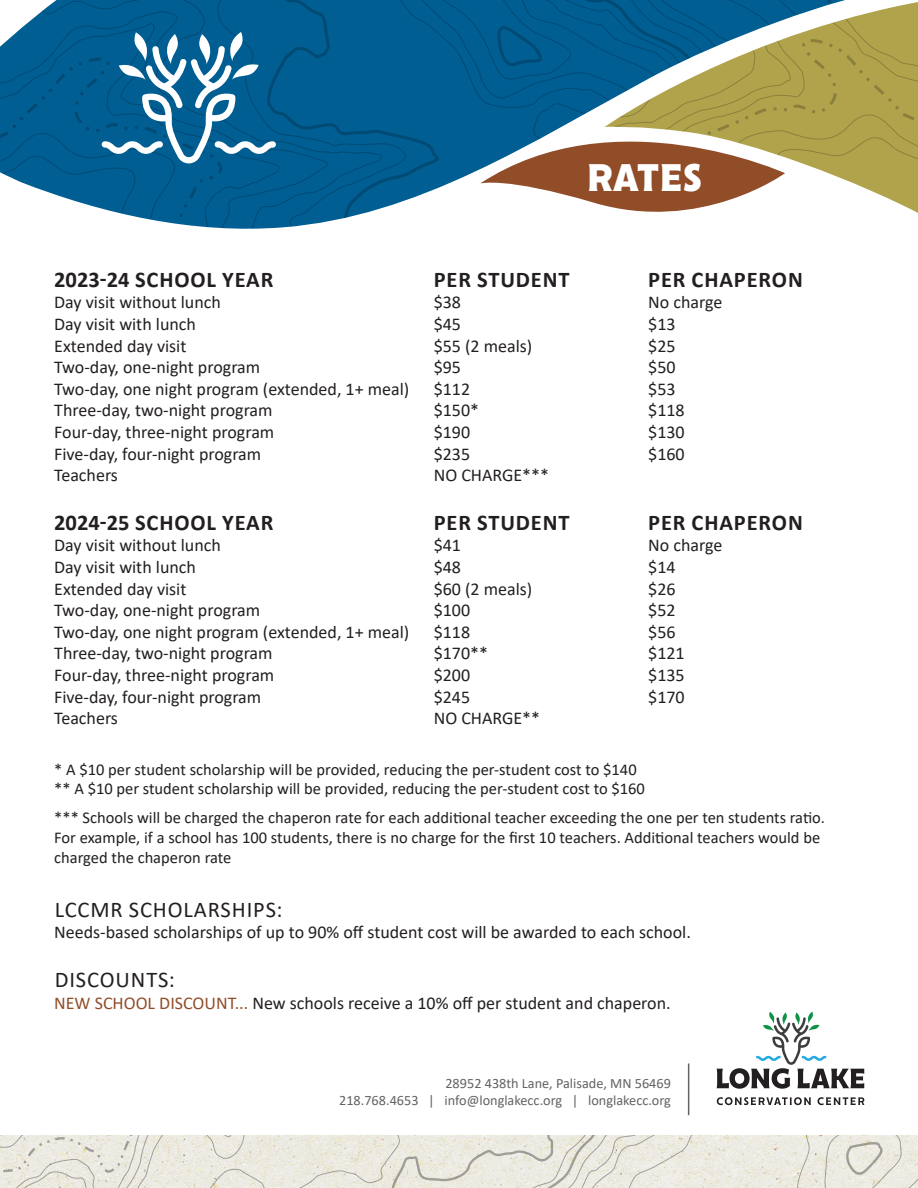
<style>
.page{position:relative;width:918px;height:1188px;background:#fff}
.page>*{position:absolute;margin:0;border:0;box-sizing:border-box;transform-origin:0 0}
.t1{font:700 42.9px "Cenzo Flare";letter-spacing:-.005em;color:#fff}
.t2{font:700 22.5px "Calibri";letter-spacing:.04em;color:#231f20}
.t3{font:22.5px "Calibri";letter-spacing:.04em;color:#231f20}
.t4{font:18px "Calibri";color:#231f20}
.t5{font:16.5px/19.8px "Calibri";color:#231f20}
.t6{font:14.25px/17.1px "Calibri";color:#636366;text-align:right}
.s1{color:#914c28}
</style>
<div class="page">
<svg style="left:17px;top:0;width:291px;height:228px;background:#0b6496"></svg>
<svg style="left:308px;top:0;width:297px;height:225px;background:#176b9b"></svg>
<svg style="left:0;top:1135px;width:918px;height:53px;background:#e8e6dc"></svg>
<svg style="left:605px;top:0;width:240px;height:2px"></svg>
<svg style="left:480px;top:38px;width:125px;height:187px"></svg>
<svg style="left:605px;top:2px;width:313px;height:211px"></svg>
<hr style="left:688px;top:1064px;width:1px;height:51px;background:#636366">
<svg style="left:717px;top:1012px;width:147px;height:77px"></svg>
<svg style="left:717px;top:1097px;width:94px;height:8px"></svg>
<svg style="left:818px;top:1097px;width:47px;height:8px"></svg>
<svg style="left:0;top:32px;width:276px;height:197px"></svg>
<h1 class="t1" style="left:587px;top:154px;width:117px">RATES</h1>
<p class="t2" style="left:54px;top:263px;width:221px">2023-24 SCHOOL YEAR</p>
<p class="t2" style="left:434px;top:263px;width:137px">PER STUDENT</p>
<p class="t2" style="left:648px;top:263px;width:156px">PER CHAPERON</p>
<p class="t4" style="left:54px;top:290px;width:168px">Day visit without lunch</p>
<p class="t4" style="left:434px;top:290px;width:29px">$38</p>
<p class="t4" style="left:648px;top:290px;width:76px">No charge</p>
<p class="t4" style="left:54px;top:312px;width:143px">Day visit with lunch</p>
<p class="t4" style="left:434px;top:312px;width:29px">$45</p>
<p class="t4" style="left:648px;top:312px;width:29px">$13</p>
<p class="t4" style="left:54px;top:333px;width:134px">Extended day visit</p>
<p class="t4" style="left:434px;top:333px;width:100px">$55 (2 meals)</p>
<p class="t4" style="left:648px;top:333px;width:29px">$25</p>
<p class="t4" style="left:54px;top:355px;width:208px">Two-day, one-night program</p>
<p class="t4" style="left:434px;top:355px;width:29px">$95</p>
<p class="t4" style="left:648px;top:355px;width:29px">$50</p>
<p class="t4" style="left:54px;top:376px;width:357px">Two-day, one night program (extended, 1+ meal)</p>
<p class="t4" style="left:434px;top:376px;width:38px">$112</p>
<p class="t4" style="left:648px;top:376px;width:29px">$53</p>
<p class="t4" style="left:54px;top:398px;width:220px">Three-day, two-night program</p>
<p class="t4" style="left:434px;top:398px;width:47px">$150*</p>
<p class="t4" style="left:648px;top:398px;width:38px">$118</p>
<p class="t4" style="left:54px;top:420px;width:222px">Four-day, three-night program</p>
<p class="t4" style="left:434px;top:420px;width:38px">$190</p>
<p class="t4" style="left:648px;top:420px;width:38px">$130</p>
<p class="t4" style="left:54px;top:441px;width:209px">Five-day, four-night program</p>
<p class="t4" style="left:434px;top:441px;width:38px">$235</p>
<p class="t4" style="left:648px;top:441px;width:38px">$160</p>
<p class="t4" style="left:54px;top:463px;width:65px">Teachers</p>
<p class="t4" style="left:434px;top:463px;width:117px">NO CHARGE***</p>
<p class="t2" style="left:54px;top:506px;width:221px">2024-25 SCHOOL YEAR</p>
<p class="t2" style="left:434px;top:506px;width:137px">PER STUDENT</p>
<p class="t2" style="left:648px;top:506px;width:156px">PER CHAPERON</p>
<p class="t4" style="left:54px;top:533px;width:168px">Day visit without lunch</p>
<p class="t4" style="left:434px;top:533px;width:29px">$41</p>
<p class="t4" style="left:648px;top:533px;width:76px">No charge</p>
<p class="t4" style="left:54px;top:555px;width:143px">Day visit with lunch</p>
<p class="t4" style="left:434px;top:555px;width:29px">$48</p>
<p class="t4" style="left:648px;top:555px;width:29px">$14</p>
<p class="t4" style="left:54px;top:576px;width:134px">Extended day visit</p>
<p class="t4" style="left:434px;top:576px;width:100px">$60 (2 meals)</p>
<p class="t4" style="left:648px;top:576px;width:29px">$26</p>
<p class="t4" style="left:54px;top:598px;width:208px">Two-day, one-night program</p>
<p class="t4" style="left:434px;top:598px;width:38px">$100</p>
<p class="t4" style="left:648px;top:598px;width:29px">$52</p>
<p class="t4" style="left:54px;top:619px;width:357px">Two-day, one night program (extended, 1+ meal)</p>
<p class="t4" style="left:434px;top:619px;width:38px">$118</p>
<p class="t4" style="left:648px;top:619px;width:29px">$56</p>
<p class="t4" style="left:54px;top:641px;width:220px">Three-day, two-night program</p>
<p class="t4" style="left:434px;top:641px;width:56px">$170**</p>
<p class="t4" style="left:648px;top:641px;width:38px">$121</p>
<p class="t4" style="left:54px;top:663px;width:222px">Four-day, three-night program</p>
<p class="t4" style="left:434px;top:663px;width:38px">$200</p>
<p class="t4" style="left:648px;top:663px;width:38px">$135</p>
<p class="t4" style="left:54px;top:684px;width:209px">Five-day, four-night program</p>
<p class="t4" style="left:434px;top:684px;width:38px">$245</p>
<p class="t4" style="left:648px;top:684px;width:38px">$170</p>
<p class="t4" style="left:54px;top:706px;width:65px">Teachers</p>
<p class="t4" style="left:434px;top:706px;width:108px">NO CHARGE**</p>
<p class="t5" style="left:54px;top:759px;width:592px">* A $10 per student scholarship will be provided, reducing the per-student cost to $140 ** A $10 per student scholarship will be provided, reducing the per-student cost to $160</p>
<p class="t5" style="left:54px;top:807px;width:772px">*** Schools will be charged the chaperon rate for each additional teacher exceeding the one per ten students ratio.<br>For example, if a school has 100 students, there is no charge for the first 10 teachers. Additional teachers would be charged the chaperon rate</p>
<p class="t3" style="left:55px;top:894px;width:229px">LCCMR SCHOLARSHIPS:</p>
<p class="t4" style="left:54px;top:920px;width:638px">Needs-based scholarships of up to 90% off student cost will be awarded to each school.</p>
<p class="t3" style="left:55px;top:964px;width:122px">DISCOUNTS:</p>
<p class="t4" style="left:54px;top:990px;width:618px"><span class="s1">NEW SCHOOL DISCOUNT...</span> New schools receive a 10% off per student and chaperon.</p>
<p class="t6" style="left:339px;top:1075px;width:333px">28952 438th Lane, Palisade, MN 56469<br>218.768.4653 | info@longlakecc.org | longlakecc.org</p>
</div>
